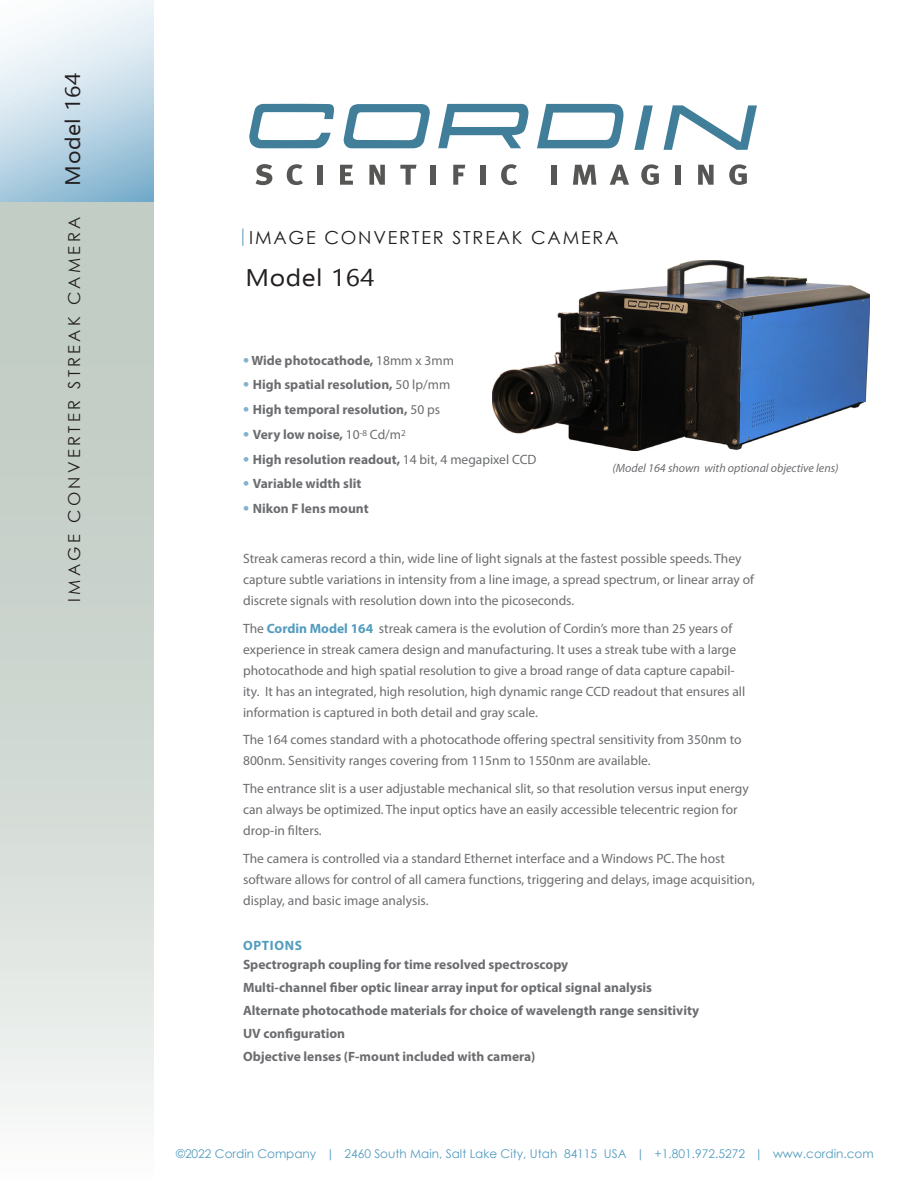
<style>
.page{position:relative;width:918px;height:1188px;background:#fff}
.page>*{position:absolute;margin:0;border:0;box-sizing:border-box;transform-origin:0 0}
.t1{font:24px "Ebrima";letter-spacing:.02em;color:#231f20;scale:1.1 1}
.t2{font:21px "Ebrima";letter-spacing:.02em;color:#231f20;scale:1.1 1}
.t3{font:18px "Century Gothic";letter-spacing:.1em;color:#231f20}
.t4{font:16.5px "Century Gothic";letter-spacing:.2em;color:#231f20}
.t5{font:13.5px/21px "Myriad Pro";color:#6c6d70}
.Bullet_Points{font:700 13.5px "Myriad Pro";color:#6c6d70}
.t6{font:700 13.5px "Myriad Pro";letter-spacing:.05em;color:#529cbe}
.t7{font:12px "Century Gothic";color:#529cbe}
.t8{font:italic 12px "Myriad Pro";color:#6c6d70}
.s1{font-size:18px;color:#83b3cf}
.s2{font-weight:400}
.s3{font-weight:700;color:#529cbe}
</style>
<div class="page">
<svg style="left:0;top:0;width:153px;height:202px"></svg>
<div style="left:0;top:202px;width:153px;height:986px;background:linear-gradient(to bottom,#b7c3ba,#f1f3f2)"></div>
<svg style="left:242px;top:229px;width:1px;height:17px"></svg>
<svg style="left:249px;top:104px;width:85px;height:44px"></svg>
<svg style="left:343px;top:104px;width:87px;height:44px"></svg>
<svg style="left:438px;top:104px;width:91px;height:44px"></svg>
<svg style="left:537px;top:104px;width:87px;height:44px"></svg>
<svg style="left:634px;top:105px;width:19px;height:45px"></svg>
<svg style="left:664px;top:105px;width:93px;height:45px"></svg>
<svg style="left:256px;top:164px;width:16px;height:21px"></svg>
<svg style="left:287px;top:164px;width:16px;height:21px"></svg>
<div style="left:317px;top:165px;width:6px;height:20px;background:#565755"></div>
<svg style="left:340px;top:165px;width:13px;height:20px"></svg>
<svg style="left:369px;top:165px;width:16px;height:20px"></svg>
<svg style="left:400px;top:165px;width:17px;height:20px"></svg>
<div style="left:431px;top:165px;width:5px;height:20px;background:#565755"></div>
<svg style="left:453px;top:165px;width:12px;height:20px"></svg>
<div style="left:480px;top:165px;width:6px;height:20px;background:#565755"></div>
<svg style="left:501px;top:164px;width:16px;height:21px"></svg>
<div style="left:551px;top:165px;width:5px;height:20px;background:#565755"></div>
<svg style="left:573px;top:165px;width:23px;height:20px"></svg>
<svg style="left:610px;top:165px;width:19px;height:20px"></svg>
<svg style="left:641px;top:164px;width:18px;height:21px"></svg>
<div style="left:676px;top:165px;width:5px;height:20px;background:#565755"></div>
<svg style="left:698px;top:165px;width:16px;height:20px"></svg>
<svg style="left:729px;top:164px;width:18px;height:21px"></svg>
<img style="left:492px;top:260px;width:378px;height:191px">
<p class="t2" style="left:57px;top:186px;width:104px;rotate:-90deg">Model 164</p>
<p class="t4" style="left:63px;top:602px;width:386px;rotate:-90deg">IMAGE CONVERTER STREAK CAMERA</p>
<p class="t3" style="left:249px;top:225px;width:371px">IMAGE CONVERTER STREAK CAMERA</p>
<p class="t1" style="left:246px;top:260px;width:119px">Model 164</p>
<p class="Bullet_Points" style="left:243px;top:351px;width:212px"><span class="s1">•</span> Wide photocathode, <span class="s2">18mm x 3mm</span></p>
<p class="Bullet_Points" style="left:243px;top:376px;width:209px"><span class="s1">•</span> High spatial resolution, <span class="s2">50 lp/mm</span></p>
<p class="Bullet_Points" style="left:243px;top:401px;width:199px"><span class="s1">•</span> High temporal resolution, <span class="s2">50 ps</span></p>
<p class="Bullet_Points" style="left:243px;top:425px;width:164px"><span class="s1">•</span> Very low noise, <span class="s2">10</span><sup>-8</sup> <span class="s2">Cd/m</span><sup>2</sup></p>
<p class="Bullet_Points" style="left:243px;top:450px;width:295px"><span class="s1">•</span> High resolution readout, <span class="s2">14 bit, 4 megapixel CCD</span></p>
<p class="Bullet_Points" style="left:243px;top:475px;width:120px"><span class="s1">•</span> Variable width slit</p>
<p class="Bullet_Points" style="left:243px;top:500px;width:127px"><span class="s1">•</span> Nikon F lens mount</p>
<p class="t8" style="left:612px;top:460px;width:228px">(Model 164 shown with optional objective lens)</p>
<p class="t5" style="left:243px;top:548px;width:512px">Streak cameras record a thin, wide line of light signals at the fastest possible speeds. They capture subtle variations in intensity from a line image, a spread spectrum, or linear array of discrete signals with resolution down into the picoseconds.</p>
<p class="t5" style="left:243px;top:617px;width:504px">The <span class="s3">Cordin Model 164</span> streak camera is the evolution of Cordin’s more than 25 years of experience in streak camera design and manufacturing. It uses a streak tube with a large photocathode and high spatial resolution to give a broad range of data capture capabil&shy;ity. It has an integrated, high resolution, high dynamic range CCD readout that ensures all information is captured in both detail and gray scale.</p>
<p class="t5" style="left:243px;top:729px;width:500px">The 164 comes standard with a photocathode offering spectral sensitivity from 350nm to<br>800nm. Sensitivity ranges covering from 115nm to 1550nm are available.</p>
<p class="t5" style="left:243px;top:778px;width:507px">The entrance slit is a user adjustable mechanical slit, so that resolution versus input energy can always be optimized. The input optics have an easily accessible telecentric region for drop-in filters.</p>
<p class="t5" style="left:243px;top:848px;width:513px">The camera is controlled via a standard Ethernet interface and a Windows PC. The host software allows for control of all camera functions, triggering and delays, image acquisition, display, and basic image analysis.</p>
<p class="t6" style="left:243px;top:937px;width:61px">OPTIONS</p>
<p class="Bullet_Points" style="left:243px;top:956px;width:327px">Spectrograph coupling for time resolved spectroscopy</p>
<p class="Bullet_Points" style="left:243px;top:979px;width:411px">Multi-channel fiber optic linear array input for optical signal analysis</p>
<p class="Bullet_Points" style="left:243px;top:1002px;width:458px">Alternate photocathode materials for choice of wavelength range sensitivity</p>
<p class="Bullet_Points" style="left:243px;top:1025px;width:104px">UV configuration</p>
<p class="Bullet_Points" style="left:243px;top:1048px;width:294px">Objective lenses (F-mount included with camera)</p>
<p class="t7" style="left:176px;top:1145px;width:699px">©2022 Cordin Company | 2460 South Main, Salt Lake City, Utah 84115 USA | +1.801.972.5272 | www.cordin.com</p>
</div>
